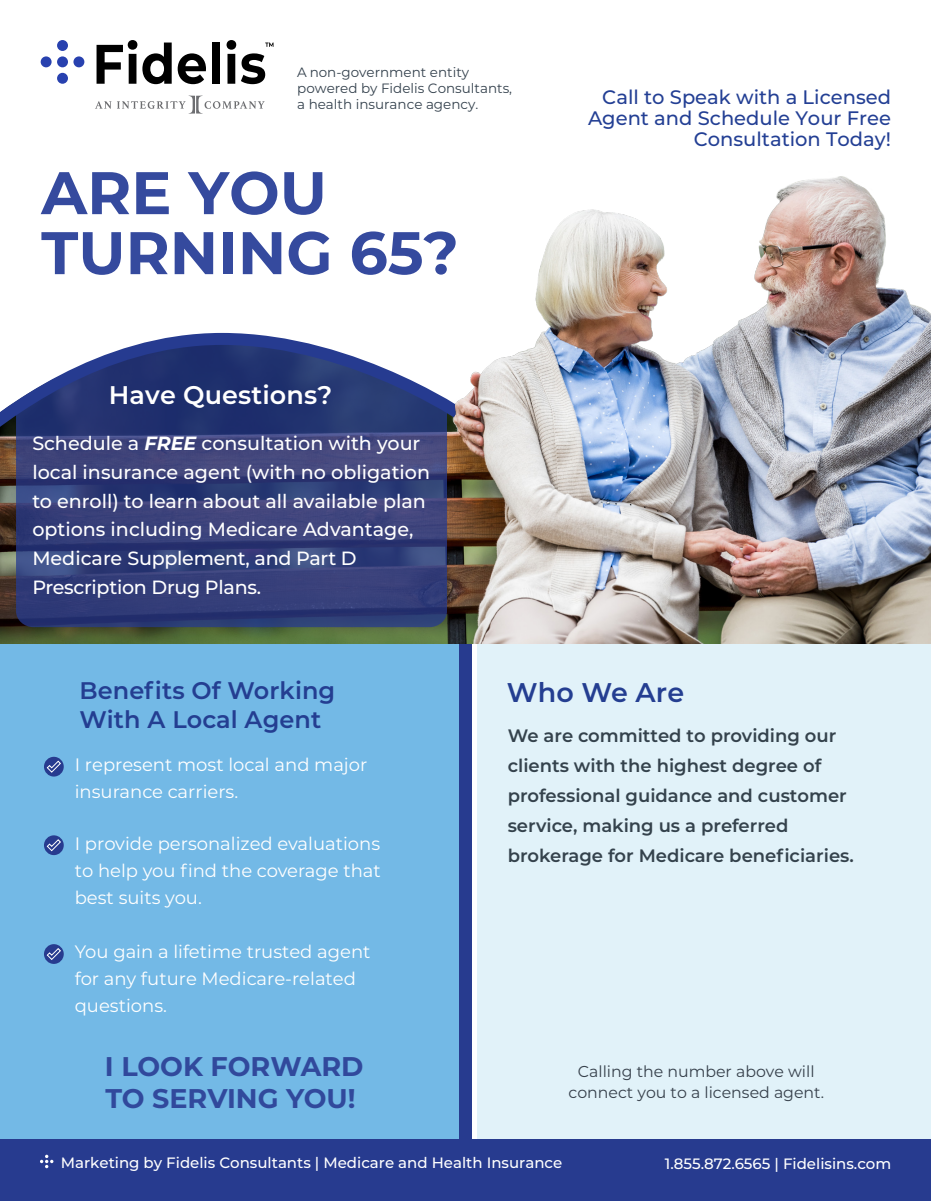
<style>
.page{position:relative;width:931px;height:1201px;background:#fff}
.page>*{position:absolute;margin:0;border:0;box-sizing:border-box;transform-origin:0 0}
.t1{font:700 60px/60px "Montserrat";color:#354a9e}
.t2{font:700 27px/32.4px "Montserrat";color:#31499c}
.t3{font:600 27px "Montserrat";letter-spacing:.005em;color:#243e91}
.t4{font:600 25.5px "Montserrat";letter-spacing:.005em;color:#fff}
.t5{font:600 24px/28.8px "Montserrat";letter-spacing:.005em;color:#243e91}
.t6{font:500 19.5px/21px "Montserrat";color:#233f94;text-align:right}
.t7{font:500 19.05px/28.7px "Montserrat";color:#fff}
.t8{font:18px/27px "Montserrat";color:#fff}
.t9{font:600 18px/30px "Montserrat";color:#34424c}
.t10{font:15.75px/20.4px "Montserrat";color:#36404b;text-align:center}
.t11{font:500 15px "Montserrat";color:#fff}
.t12{font:13.5px/16.2px "Montserrat";color:#34414d}
.s1{font-weight:700;font-style:italic}
</style>
<div class="page">
<div style="left:0;top:630px;width:466px;height:509px;background:#73b9e6"></div>
<div style="left:477px;top:630px;width:454px;height:509px;background:#e1f2f9"></div>
<div style="left:459px;top:630px;width:12px;height:509px;background:#273b8f"></div>
<img style="left:0;top:176px;width:931px;height:468px">
<div style="left:0;top:1139px;width:931px;height:62px;background:#273b8f"></div>
<svg style="left:40px;top:1155px;width:13px;height:13px"></svg>
<svg style="left:16px;top:343px;width:431px;height:284px;background:#3c477e"></svg>
<svg style="left:44px;top:757px;width:20px;height:20px"></svg>
<svg style="left:46px;top:760px;width:15px;height:13px"></svg>
<svg style="left:44px;top:835px;width:20px;height:20px"></svg>
<svg style="left:46px;top:839px;width:15px;height:13px"></svg>
<div style="left:44px;top:944px;width:20px;height:20px;background:#273b8f;border-radius:50%"></div>
<svg style="left:46px;top:948px;width:15px;height:12px"></svg>
<div style="left:57px;top:40px;width:11px;height:11px;background:#2841af;border-radius:50%"></div>
<div style="left:57px;top:56px;width:11px;height:11px;background:#2841af;border-radius:50%"></div>
<div style="left:57px;top:73px;width:11px;height:11px;background:#2841af;border-radius:50%"></div>
<div style="left:41px;top:56px;width:11px;height:11px;background:#2841af;border-radius:50%"></div>
<div style="left:73px;top:56px;width:11px;height:11px;background:#2841af;border-radius:50%"></div>
<svg style="left:97px;top:40px;width:75px;height:44px"></svg>
<svg style="left:178px;top:53px;width:28px;height:31px"></svg>
<div style="left:212px;top:43px;width:8px;height:41px;background:#000"></div>
<svg style="left:227px;top:40px;width:47px;height:44px"></svg>
<svg style="left:95px;top:101px;width:16px;height:8px"></svg>
<svg style="left:117px;top:96px;width:148px;height:18px"></svg>
<p class="t12" style="left:297px;top:63px;width:216px">A non-government entity powered by Fidelis Consultants, a health insurance agency.</p>
<h1 class="t1" style="left:41px;top:160px;width:419px">ARE YOU<br>TURNING 65?</h1>
<h3 class="t4" style="left:109px;top:377px;width:225px">Have Questions?</h3>
<p class="t7" style="left:32px;top:428px;width:399px">Schedule a <span class="s1">FREE</span> consultation with your local insurance agent (with no obligation to enroll) to learn about all available plan options including Medicare Advantage, Medicare Supplement, and Part D Prescription Drug Plans.</p>
<p class="t6" style="left:588px;top:86px;width:305px">Call to Speak with a Licensed<br>Agent and Schedule Your Free<br>Consultation Today!</p>
<p class="t5" style="left:79px;top:675px;width:257px">Benefits Of Working<br>With A Local Agent</p>
<p class="t8" style="left:75px;top:750px;width:294px">I represent most local and major insurance carriers.</p>
<p class="t8" style="left:75px;top:830px;width:308px;text-align:justify">I provide personalized evaluations to help you find the coverage that best suits you.</p>
<p class="t8" style="left:75px;top:937px;width:297px">You gain a lifetime trusted agent for any future Medicare-related questions.</p>
<h2 class="t2" style="left:105px;top:1049px;width:260px">I LOOK FORWARD<br>TO SERVING YOU!</h2>
<h2 class="t3" style="left:507px;top:673px;width:179px">Who We Are</h2>
<p class="t9" style="left:508px;top:720px;width:348px">We are committed to providing our clients with the highest degree of professional guidance and customer service, making us a preferred brokerage for Medicare beneficiaries.</p>
<p class="t10" style="left:569px;top:1061px;width:257px">Calling the number above will connect you to a licensed agent.</p>
<p class="t11" style="left:61px;top:1152px;width:503px">Marketing by Fidelis Consultants | Medicare and Health Insurance</p>
<p class="t11" style="left:665px;top:1154px;width:228px">1.855.872.6565 | Fidelisins.com</p>
</div>
